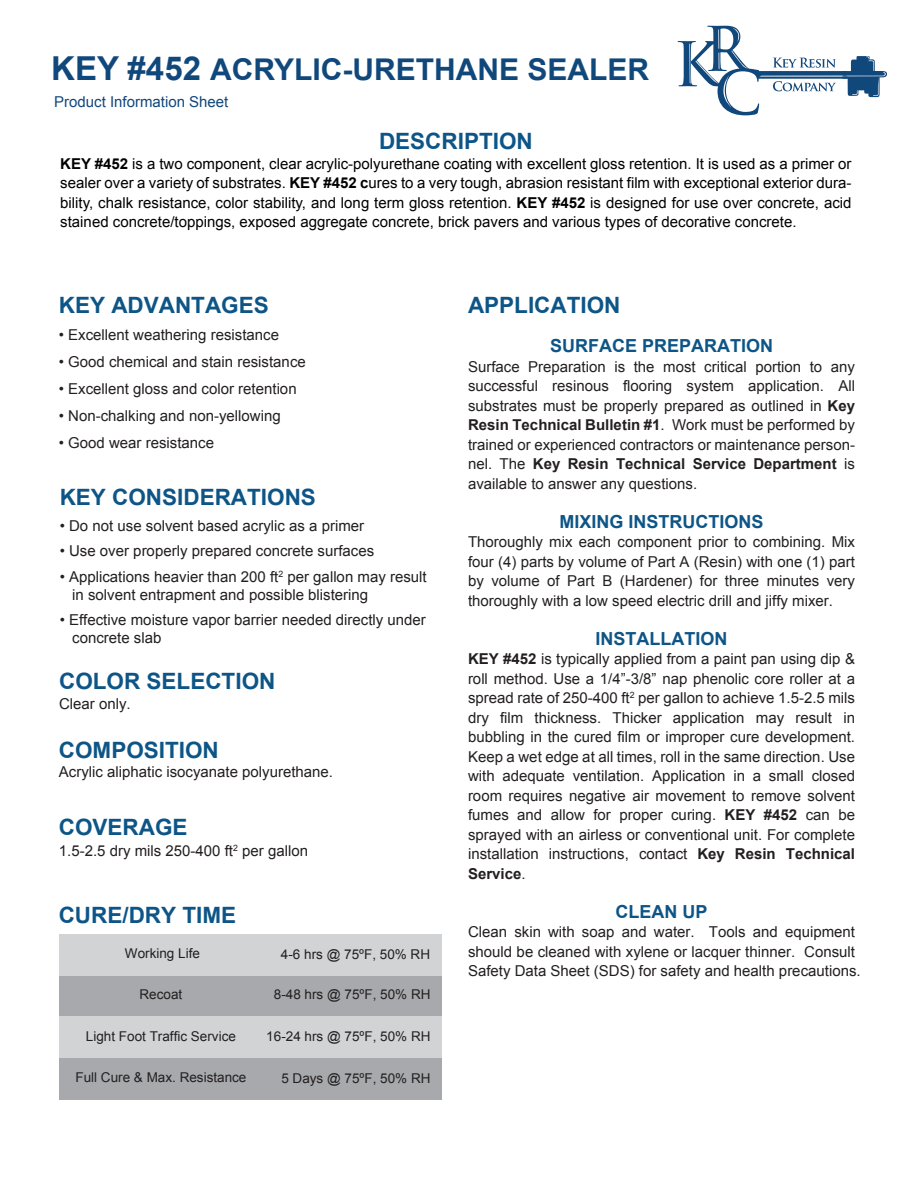
<style>
.page{position:relative;width:918px;height:1188px;background:#fff}
.page>*{position:absolute;margin:0;border:0;box-sizing:border-box;transform-origin:0 0}
.t1{font:700 30px "Arial";color:#11487c}
.t2{font:700 22.5px "Arial";color:#0e5587}
.t3{font:700 18px "Arial";color:#0e5587}
.t4{font:15px/19.5px "Arial";color:#231f20;text-align:justify}
.t5{font:15px/19.5px "Arial";color:#010101;text-align:justify}
.t6{font:15px "Arial";color:#11487c}
.t7{font:13.5px "Arial";color:#231f20}
.s1{font-size:33px}
.s2{font-weight:700}
</style>
<div class="page">
<svg style="left:678px;top:26px;width:209px;height:89px"></svg>
<div style="left:59px;top:975px;width:383px;height:42px;background:#a7a9ac"></div>
<div style="left:59px;top:1058px;width:383px;height:42px;background:#a7a9ac"></div>
<div style="left:59px;top:1017px;width:383px;height:41px;background:#d1d3d4"></div>
<div style="left:59px;top:934px;width:383px;height:42px;background:#d1d3d4"></div>
<h1 class="t1" style="left:51px;top:50px;width:599px"><span class="s1">KEY #452</span> ACRYLIC-URETHANE SEALER</h1>
<p class="t6" style="left:54px;top:91px;width:176px">Product Information Sheet</p>
<h2 class="t2" style="left:379px;top:126px;width:155px">DESCRIPTION</h2>
<p class="t5" style="left:60px;top:154px;width:793px"><span class="s2">KEY #452</span> is a two component, clear acrylic-polyurethane coating with excellent gloss retention. It is used as a primer or sealer over a variety of substrates. <span class="s2">KEY #452 c</span>ures to a very tough, abrasion resistant film with exceptional exterior dura&shy;bility, chalk resistance, color stability, and long term gloss retention. <span class="s2">KEY #452</span> is designed for use over concrete, acid stained concrete/toppings, exposed aggregate concrete, brick pavers and various types of decorative concrete.</p>
<h2 class="t2" style="left:59px;top:290px;width:212px">KEY ADVANTAGES</h2>
<p class="t4" style="left:59px;top:325px;width:222px">• Excellent weathering resistance</p>
<p class="t4" style="left:59px;top:352px;width:249px">• Good chemical and stain resistance</p>
<p class="t4" style="left:59px;top:379px;width:239px">• Excellent gloss and color retention</p>
<p class="t4" style="left:59px;top:406px;width:223px">• Non-chalking and non-yellowing</p>
<p class="t4" style="left:59px;top:433px;width:157px">• Good wear resistance</p>
<h2 class="t2" style="left:60px;top:482px;width:258px">KEY CONSIDERATIONS</h2>
<p class="t4" style="left:60px;top:516px;width:306px">• Do not use solvent based acrylic as a primer</p>
<p class="t4" style="left:60px;top:541px;width:316px">• Use over properly prepared concrete surfaces</p>
<p class="t4" style="left:72px;top:568px;width:356px;line-height:18px;text-indent:-13px">• Applications heavier than 200 ft<sup>2</sup> per gallon may result in solvent entrapment and possible blistering</p>
<p class="t4" style="left:72px;top:611px;width:355px;line-height:18px;text-indent:-13px">• Effective moisture vapor barrier needed directly under concrete slab</p>
<h2 class="t2" style="left:59px;top:666px;width:218px">COLOR SELECTION</h2>
<p class="t4" style="left:59px;top:694px;width:73px">Clear only.</p>
<h2 class="t2" style="left:59px;top:735px;width:162px">COMPOSITION</h2>
<p class="t4" style="left:59px;top:762px;width:276px">Acrylic aliphatic isocyanate polyurethane.</p>
<h2 class="t2" style="left:59px;top:812px;width:130px">COVERAGE</h2>
<p class="t4" style="left:59px;top:841px;width:251px">1.5-2.5 dry mils 250-400 ft<sup>2</sup> per gallon</p>
<h2 class="t2" style="left:59px;top:900px;width:179px">CURE/DRY TIME</h2>
<p class="t7" style="left:125px;top:944px;width:77px">Working Life</p>
<p class="t7" style="left:281px;top:945px;width:151px">4-6 hrs @ 75ºF, 50% RH</p>
<p class="t7" style="left:140px;top:985px;width:44px">Recoat</p>
<p class="t7" style="left:274px;top:986px;width:158px">8-48 hrs @ 75ºF, 50% RH</p>
<p class="t7" style="left:86px;top:1027px;width:152px">Light Foot Traffic Service</p>
<p class="t7" style="left:266px;top:1027px;width:166px">16-24 hrs @ 75ºF, 50% RH</p>
<p class="t7" style="left:75px;top:1069px;width:173px">Full Cure &amp; Max. Resistance</p>
<p class="t7" style="left:281px;top:1069px;width:151px">5 Days @ 75ºF, 50% RH</p>
<h2 class="t2" style="left:468px;top:290px;width:154px">APPLICATION</h2>
<p class="t3" style="left:550px;top:334px;width:225px">SURFACE PREPARATION</p>
<p class="t4" style="left:468px;top:357px;width:389px">Surface Preparation is the most critical portion to any successful resinous flooring system application. All substrates must be properly prepared as outlined in <span class="s2">Key Resin Technical Bulletin #1</span>. Work must be performed by trained or experienced contractors or maintenance person&shy;nel. The <span class="s2">Key Resin Technical Service Department</span> is available to answer any questions.</p>
<p class="t3" style="left:560px;top:509px;width:206px">MIXING INSTRUCTIONS</p>
<p class="t4" style="left:468px;top:532px;width:389px">Thoroughly mix each component prior to combining. Mix four (4) parts by volume of Part A (Resin) with one (1) part by volume of Part B (Hardener) for three minutes very thoroughly with a low speed electric drill and jiffy mixer.</p>
<p class="t3" style="left:596px;top:626px;width:133px">INSTALLATION</p>
<p class="t4" style="left:468px;top:649px;width:389px"><span class="s2">KEY #452</span> is typically applied from a paint pan using dip &amp; roll method. Use a 1/4”-3/8” nap phenolic core roller at a spread rate of 250-400 ft<sup>2</sup> per gallon to achieve 1.5-2.5 mils dry film thickness. Thicker application may result in bubbling in the cured film or improper cure development.<br>Keep a wet edge at all times, roll in the same direction. Use with adequate ventilation. Application in a small closed room requires negative air movement to remove solvent fumes and allow for proper curing. <span class="s2">KEY #452</span> can be sprayed with an airless or conventional unit. For complete installation instructions, contact <span class="s2">Key Resin Technical Service</span>.</p>
<p class="t3" style="left:616px;top:899px;width:93px">CLEAN UP</p>
<p class="t4" style="left:468px;top:922px;width:394px;text-align:left">Clean skin with soap and water. Tools and equipment should be cleaned with xylene or lacquer thinner. Consult<br>Safety Data Sheet (SDS) for safety and health precautions.</p>
</div>
